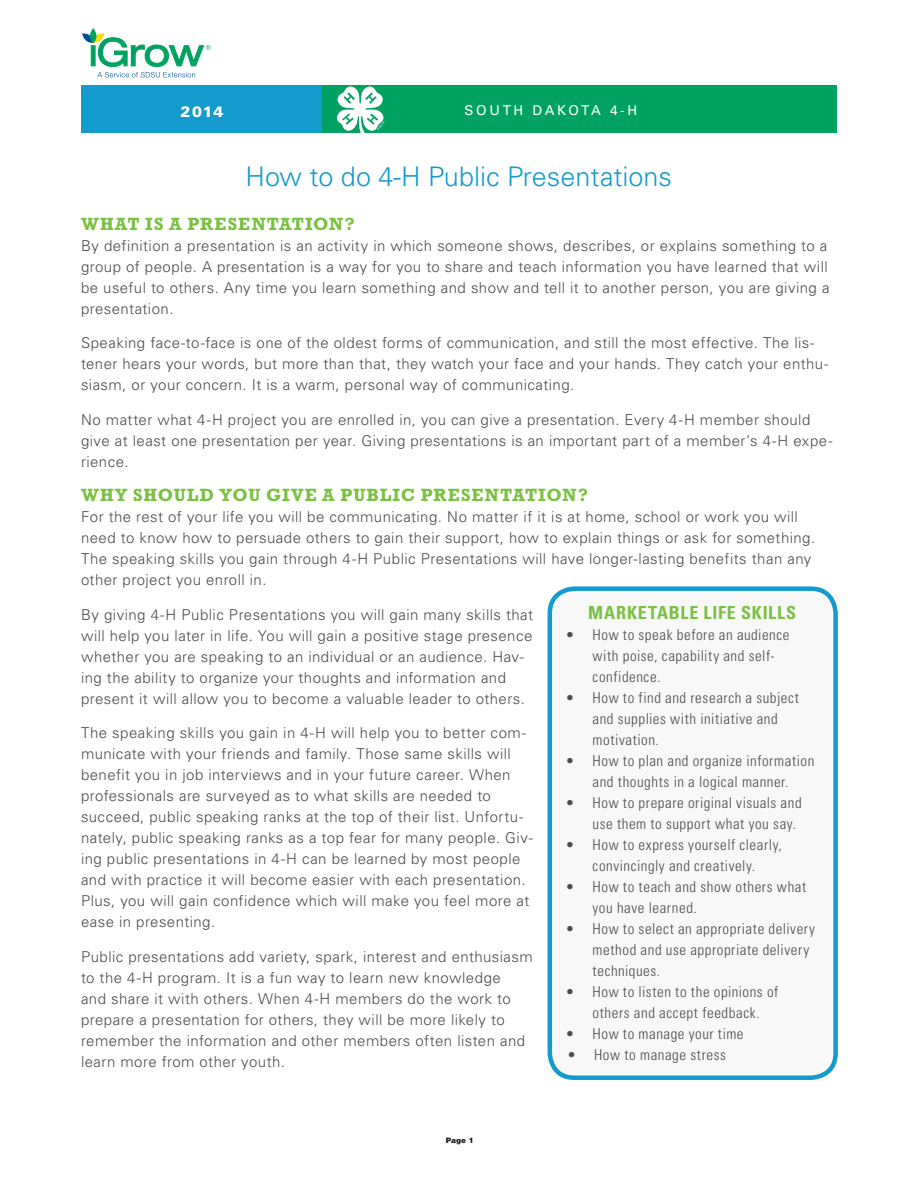
<style>
.page{position:relative;width:918px;height:1188px;background:#fff}
.page>*{position:absolute;margin:0;border:0;box-sizing:border-box;transform-origin:0 0}
.basic{font:300 27px "Univers";color:#129bcc}
.t1{font:700 18px "Rockwell";letter-spacing:.055em;color:#7ac142}
.t2{font:700 condensed 18px "Univers";letter-spacing:.05em;color:#7ac142}
.t3{font:300 15px/21px "Univers";letter-spacing:.03em;color:#4b4c4d}
.t4{font:300 condensed 15px/21px "Univers";letter-spacing:.04em;color:#4b4c4d}
.sdn_body_tips{font:900 15px "Univers";color:#fff}
.basic-2{font:13.5px "Univers";letter-spacing:.2em;color:#fff}
.t5{font:900 7.5px "Helvetica";color:#231f20}
</style>
<div class="page">
<div style="left:322px;top:86px;width:515px;height:47px;background:#00a261"></div>
<div style="left:81px;top:86px;width:241px;height:47px;background:#129bcc"></div>
<svg style="left:82px;top:28px;width:129px;height:49px"></svg>
<svg style="left:337px;top:86px;width:48px;height:47px"></svg>
<div style="left:550px;top:589px;width:286px;height:489px;background:#f8f8f9;border-radius:25px"></div>
<div style="left:548px;top:586px;width:290px;height:494px;border:4px solid #129bcc;border-radius:25px"></div>
<p class="sdn_body_tips" style="left:181px;top:102px;width:45px">2014</p>
<p class="basic-2" style="left:465px;top:102px;width:174px">SOUTH DAKOTA 4-H</p>
<p class="basic" style="left:246px;top:160px;width:428px">How to do 4-H Public Presentations</p>
<p class="t1" style="left:81px;top:213px;width:276px">WHAT IS A PRESENTATION?</p>
<p class="t3" style="left:81px;top:235px;width:750px">By definition a presentation is an activity in which someone shows, describes, or explains something to a group of people. A presentation is a way for you to share and teach information you have learned that will be useful to others. Any time you learn something and show and tell it to another person, you are giving a presentation.</p>
<p class="t3" style="left:81px;top:333px;width:749px">Speaking face-to-face is one of the oldest forms of communication, and still the most effective. The lis&shy;tener hears your words, but more than that, they watch your face and your hands. They catch your enthu&shy;siasm, or your concern. It is a warm, personal way of communicating.</p>
<p class="t3" style="left:81px;top:409px;width:753px">No matter what 4-H project you are enrolled in, you can give a presentation. Every 4-H member should give at least one presentation per year. Giving presentations is an important part of a member’s 4-H expe&shy;rience.</p>
<p class="t1" style="left:81px;top:485px;width:509px">WHY SHOULD YOU GIVE A PUBLIC PRESENTATION?</p>
<p class="t3" style="left:81px;top:507px;width:733px">For the rest of your life you will be communicating. No matter if it is at home, school or work you will need to know how to persuade others to gain their support, how to explain things or ask for something.<br>The speaking skills you gain through 4-H Public Presentations will have longer-lasting benefits than any other project you enroll in.</p>
<p class="t3" style="left:81px;top:604px;width:454px">By giving 4-H Public Presentations you will gain many skills that will help you later in life. You will gain a positive stage presence whether you are speaking to an individual or an audience. Hav&shy;ing the ability to organize your thoughts and information and present it will allow you to become a valuable leader to others.</p>
<p class="t3" style="left:81px;top:723px;width:453px">The speaking skills you gain in 4-H will help you to better com&shy;municate with your friends and family. Those same skills will benefit you in job interviews and in your future career. When professionals are surveyed as to what skills are needed to succeed, public speaking ranks at the top of their list. Unfortu&shy;nately, public speaking ranks as a top fear for many people. Giv&shy;ing public presentations in 4-H can be learned by most people and with practice it will become easier with each presentation.<br>Plus, you will gain confidence which will make you feel more at ease in presenting.</p>
<p class="t3" style="left:81px;top:946px;width:453px">Public presentations add variety, spark, interest and enthusiasm to the 4-H program. It is a fun way to learn new knowledge<br>and share it with others. When 4-H members do the work to prepare a presentation for others, they will be more likely to remember the information and other members often listen and learn more from other youth.</p>
<p class="t2" style="left:588px;top:601px;width:209px">MARKETABLE LIFE SKILLS</p>
<p class="t4" style="left:593px;top:624px;width:199px;text-indent:-27px">• How to speak before an audience with poise, capability and self&shy;confidence.</p>
<p class="t4" style="left:593px;top:687px;width:208px;text-indent:-27px">• How to find and research a subject and supplies with initiative and motivation.</p>
<p class="t4" style="left:566px;top:750px;width:250px;text-align:center">• How to plan and organize information and thoughts in a logical manner.</p>
<p class="t4" style="left:593px;top:792px;width:211px;text-indent:-27px">• How to prepare original visuals and use them to support what you say.</p>
<p class="t4" style="left:566px;top:834px;width:218px;text-align:center">• How to express yourself clearly, convincingly and creatively.</p>
<p class="t4" style="left:593px;top:876px;width:215px;text-indent:-27px">• How to teach and show others what you have learned.</p>
<p class="t4" style="left:593px;top:918px;width:224px;text-indent:-27px">• How to select an appropriate delivery method and use appropriate delivery techniques.</p>
<p class="t4" style="left:566px;top:981px;width:214px;text-align:center">• How to listen to the opinions of others and accept feedback.</p>
<p class="t4" style="left:566px;top:1023px;width:180px">• How to manage your time</p>
<p class="t4" style="left:567px;top:1044px;width:161px">• How to manage stress</p>
<p class="t5" style="left:446px;top:1135px;width:29px">Page 1</p>
</div>
